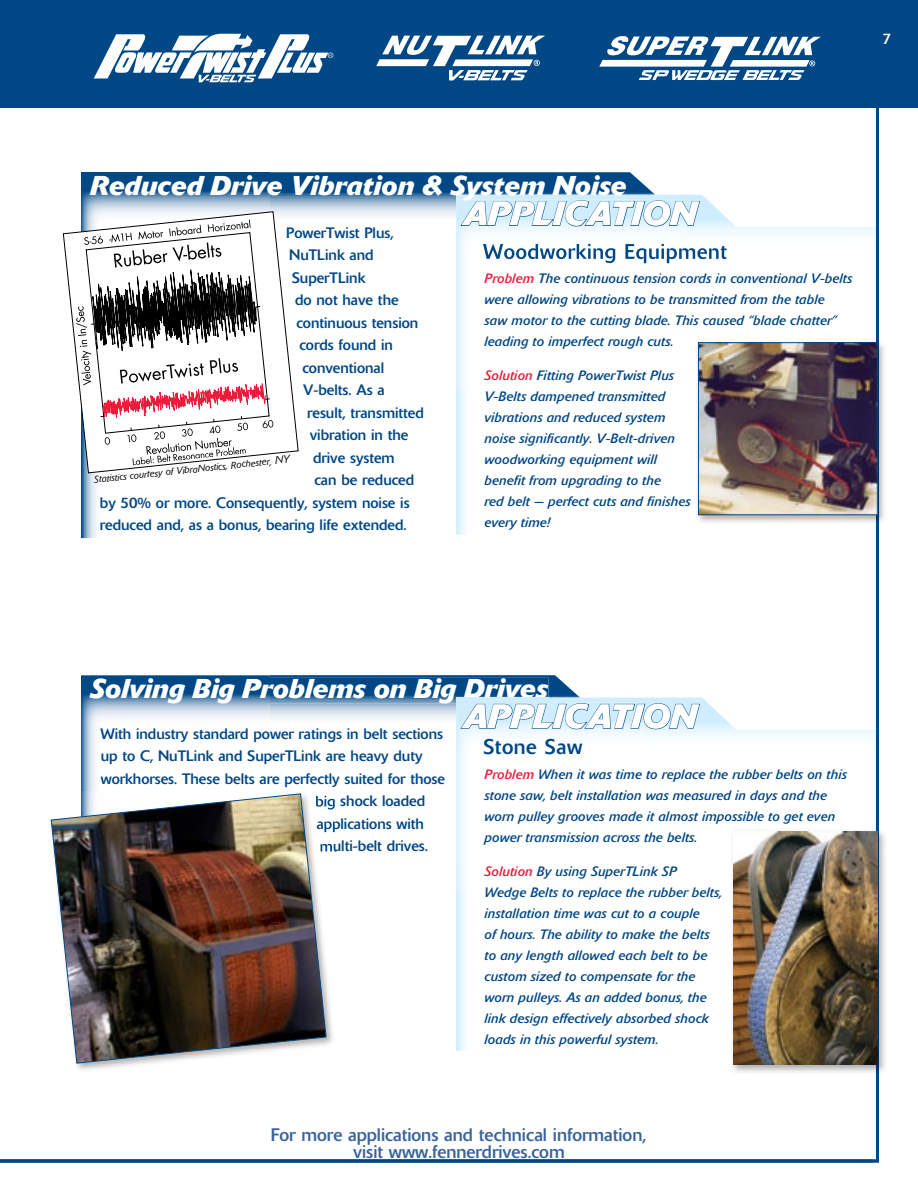
<style>
.page{position:relative;width:918px;height:1188px;background:#fff}
.page>*{position:absolute;margin:0;border:0;box-sizing:border-box;transform-origin:0 0}
.t1{font:italic 700 33.6px "Delta BQ";color:#fff}
.t2{font:italic 700 27px "Delta BQ";letter-spacing:.005em;color:#fff}
.t3{font:21px "Delta BQ";letter-spacing:.025em;color:#004785}
.t4{font:18px "Delta BQ";color:#3a649c}
.t5{font:15px "Delta BQ";color:#004785}
.t6{font:15px "Delta BQ";color:#fff}
.t7{font:italic 13.5px/21px "Delta BQ";color:#004785}
.t8{font:italic 300 9.75px "Delta BQ";color:#000}
.s1{color:#ed1a3b}
.s2{font-size:10.95px}
</style>
<div class="page">
<hr style="left:876px;top:53px;width:3px;height:1108px;background:#004785">
<div style="left:0;top:0;width:918px;height:108px;background:#004785"></div>
<hr style="left:0;top:1160px;width:879px;height:2px;background:#004785">
<svg style="left:94px;top:34px;width:239px;height:48px"></svg>
<svg style="left:376px;top:36px;width:169px;height:44px"></svg>
<svg style="left:599px;top:36px;width:222px;height:44px"></svg>
<svg style="left:270px;top:675px;width:288px;height:3px"></svg>
<img style="left:81px;top:675px;width:189px;height:116px">
<img style="left:89px;top:678px;width:181px;height:25px">
<svg style="left:456px;top:891px;width:9px;height:160px"></svg>
<svg style="left:645px;top:698px;width:231px;height:39px"></svg>
<svg style="left:270px;top:678px;width:430px;height:52px"></svg>
<svg style="left:81px;top:473px;width:15px;height:65px"></svg>
<svg style="left:270px;top:172px;width:385px;height:44px;background:#3f75a3"></svg>
<img style="left:81px;top:172px;width:189px;height:39px">
<img style="left:50px;top:819px;width:283px;height:251px">
<img style="left:81px;top:791px;width:254px;height:73px">
<img style="left:327px;top:796px;width:8px;height:14px">
<img style="left:327px;top:818px;width:8px;height:14px">
<img style="left:327px;top:841px;width:8px;height:11px">
<img style="left:51px;top:793px;width:276px;height:271px">
<svg style="left:63px;top:211px;width:236px;height:262px"></svg>
<svg style="left:456px;top:388px;width:9px;height:147px"></svg>
<svg style="left:681px;top:195px;width:195px;height:39px"></svg>
<img style="left:456px;top:195px;width:225px;height:69px">
<img style="left:645px;top:244px;width:36px;height:19px">
<img style="left:456px;top:199px;width:189px;height:189px">
<img style="left:483px;top:244px;width:132px;height:19px">
<img style="left:625px;top:244px;width:20px;height:19px">
<svg style="left:460px;top:200px;width:240px;height:27px;background:#b0d2e7"></svg>
<img style="left:697px;top:343px;width:187px;height:179px">
<img style="left:876px;top:342px;width:3px;height:180px">
<img style="left:697px;top:342px;width:1px;height:46px">
<img style="left:700px;top:344px;width:175px;height:169px">
<div style="left:698px;top:342px;width:179px;height:173px;border:1px solid #004785"></div>
<img style="left:733px;top:831px;width:152px;height:242px">
<img style="left:876px;top:831px;width:3px;height:242px">
<img style="left:733px;top:831px;width:145px;height:234px">
<p class="t6" style="left:883px;top:29px;width:10px">7</p>
<h2 class="t2" style="left:90px;top:168px;width:538px">Reduced Drive Vibration &amp; System Noise</h2>
<h1 class="t1" style="left:463px;top:192px;width:235px">APPLICATION</h1>
<p class="t5" style="left:286px;top:223px;width:109px">PowerTwist Plus,</p>
<p class="t5" style="left:289px;top:246px;width:86px">NuTLink and</p>
<p class="t5" style="left:292px;top:268px;width:75px">SuperTLink</p>
<p class="t5" style="left:295px;top:291px;width:105px">do not have the</p>
<p class="t5" style="left:296px;top:313px;width:123px">continuous tension</p>
<p class="t5" style="left:299px;top:336px;width:95px">cords found in</p>
<p class="t5" style="left:302px;top:358px;width:83px">conventional</p>
<p class="t5" style="left:303px;top:381px;width:83px">V-belts. As a</p>
<p class="t5" style="left:307px;top:403px;width:118px">result, transmitted</p>
<p class="t5" style="left:310px;top:426px;width:100px">vibration in the</p>
<p class="t5" style="left:313px;top:448px;width:83px">drive system</p>
<p class="t5" style="left:314px;top:471px;width:101px">can be reduced</p>
<p class="t5" style="left:100px;top:493px;width:311px">by 50% or more. Consequently, system noise is</p>
<p class="t5" style="left:100px;top:516px;width:308px">reduced and, as a bonus, bearing life extended.</p>
<p class="t7" style="left:484px;top:268px;width:370px"><span class="s1">Problem</span> The continuous tension cords in conventional V‑belts were allowing vibrations to be transmitted from the table<br>saw motor to the cutting blade. This caused “blade chatter” leading to imperfect rough cuts.</p>
<p class="t7" style="left:484px;top:365px;width:208px"><span class="s1">Solution</span> Fitting PowerTwist Plus<br>V‑Belts dampened transmitted vibrations and reduced system noise significantly. V‑Belt‑driven woodworking equipment will benefit from upgrading to the<br>red belt — perfect cuts and finishes every time!</p>
<p class="t8" style="left:93px;top:474px;width:198px;rotate:-6deg">Statistics courtesy of VibraNostics, Rochester, <span class="s2">NY</span></p>
<h2 class="t2" style="left:90px;top:671px;width:459px">Solving Big Problems on Big Drives</h2>
<h1 class="t1" style="left:463px;top:695px;width:235px">APPLICATION</h1>
<p class="t5" style="left:100px;top:725px;width:344px">With industry standard power ratings in belt sections</p>
<p class="t5" style="left:101px;top:747px;width:323px">up to C, NuTLink and SuperTLink are heavy duty</p>
<p class="t5" style="left:101px;top:770px;width:346px">workhorses. These belts are perfectly suited for those</p>
<p class="t5" style="left:315px;top:792px;width:111px">big shock loaded</p>
<p class="t5" style="left:316px;top:815px;width:109px">applications with</p>
<p class="t5" style="left:320px;top:837px;width:110px">multi-belt drives.</p>
<h3 class="t3" style="left:483px;top:734px;width:101px">Stone Saw</h3>
<p class="t7" style="left:484px;top:763px;width:364px"><span class="s1">Problem</span> When it was time to replace the rubber belts on this stone saw, belt installation was measured in days and the worn pulley grooves made it almost impossible to get even power transmission across the belts.</p>
<p class="t7" style="left:484px;top:861px;width:239px"><span class="s1">Solution</span> By using SuperTLink SP<br>Wedge Belts to replace the rubber belts, installation time was cut to a couple<br>of hours. The ability to make the belts to any length allowed each belt to be custom sized to compensate for the worn pulleys. As an added bonus, the link design effectively absorbed shock loads in this powerful system.</p>
<h3 class="t4" style="left:271px;top:1124px;width:377px">For more applications and technical information,</h3>
<h3 class="t4" style="left:353px;top:1141px;width:213px">visit www.fennerdrives.com</h3>
</div>
